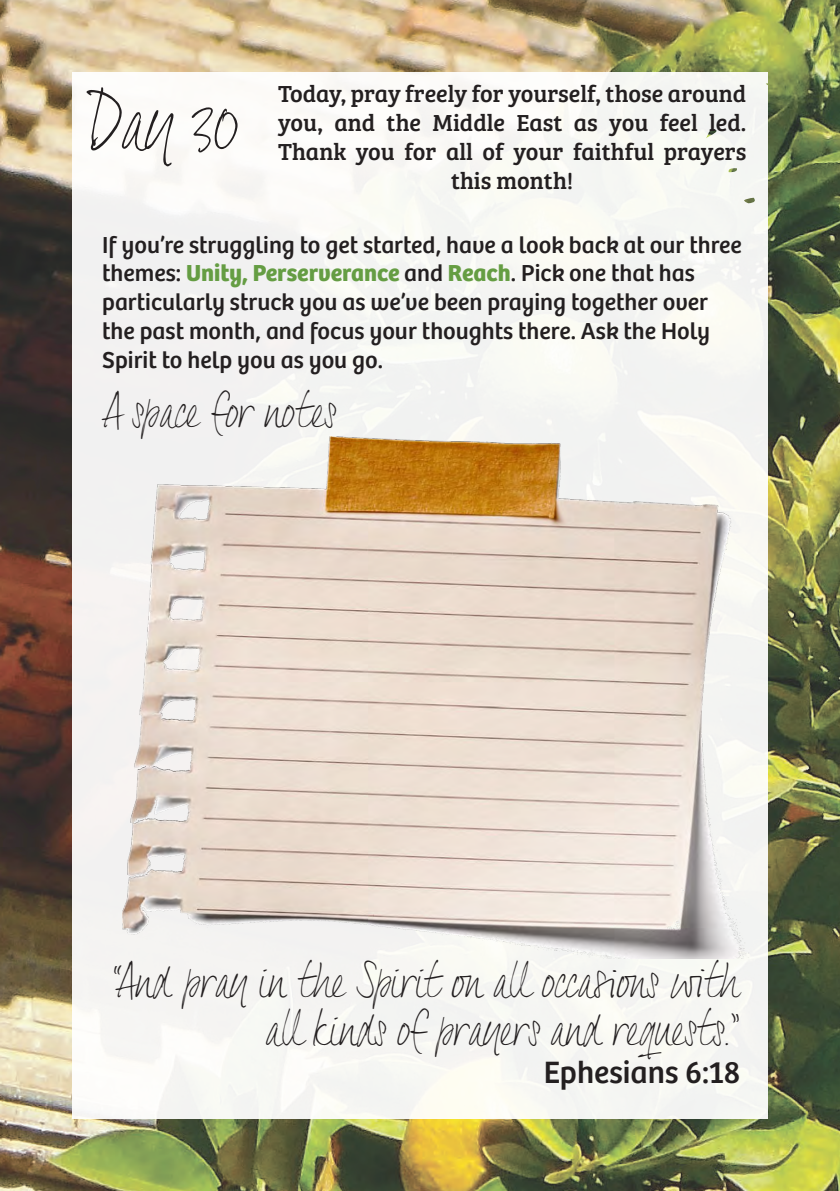
<style>
.page{position:relative;width:840px;height:1191px;background:#fff}
.page>*{position:absolute;margin:0;border:0;box-sizing:border-box;transform-origin:0 0}
.t1{font:66px "Dextera";color:#231f20}
.t2{font:40px/48px "Dextera";color:#231f20;text-align:right}
.t3{font:32px "Bree";color:#231f20}
.t4{font:24px/28.8px "Bree";color:#231f20}
.t5{font:24px/28.8px "Bree Serif";color:#231f20;text-align:center}
.s1{font-weight:700;color:#659d43}
</style>
<div class="page">
<img style="left:0;top:0;width:839px;height:1191px">
<div style="left:72px;top:72px;width:695px;height:1047px;background:#f5f5f3"></div>
<img style="left:122px;top:437px;width:626px;height:521px">
<h1 class="t1" style="left:91px;top:87px;width:151px">Day 30</h1>
<p class="t5" style="left:278px;top:78px;width:469px">Today, pray freely for yourself, those around you, and the Middle East as you feel led.<br>Thank you for all of your faithful prayers this month!</p>
<p class="t4" style="left:102px;top:228px;width:640px">If you’re struggling to get started, have a look back at our three themes: <span class="s1">Unity, Perserverance</span> and <span class="s1">Reach</span>. Pick one that has particularly struck you as we’ve been praying together over the past month, and focus your thoughts there. Ask the Holy Spirit to help you as you go.</p>
<h2 class="t2" style="left:102px;top:389px;width:236px">A space for notes</h2>
<h2 class="t2" style="left:113px;top:959px;width:628px">“And pray in the Spirit on all occasions with all kinds of prayers and requests.”</h2>
<h3 class="t3" style="left:543px;top:1048px;width:198px">Ephesians 6:18</h3>
</div>
